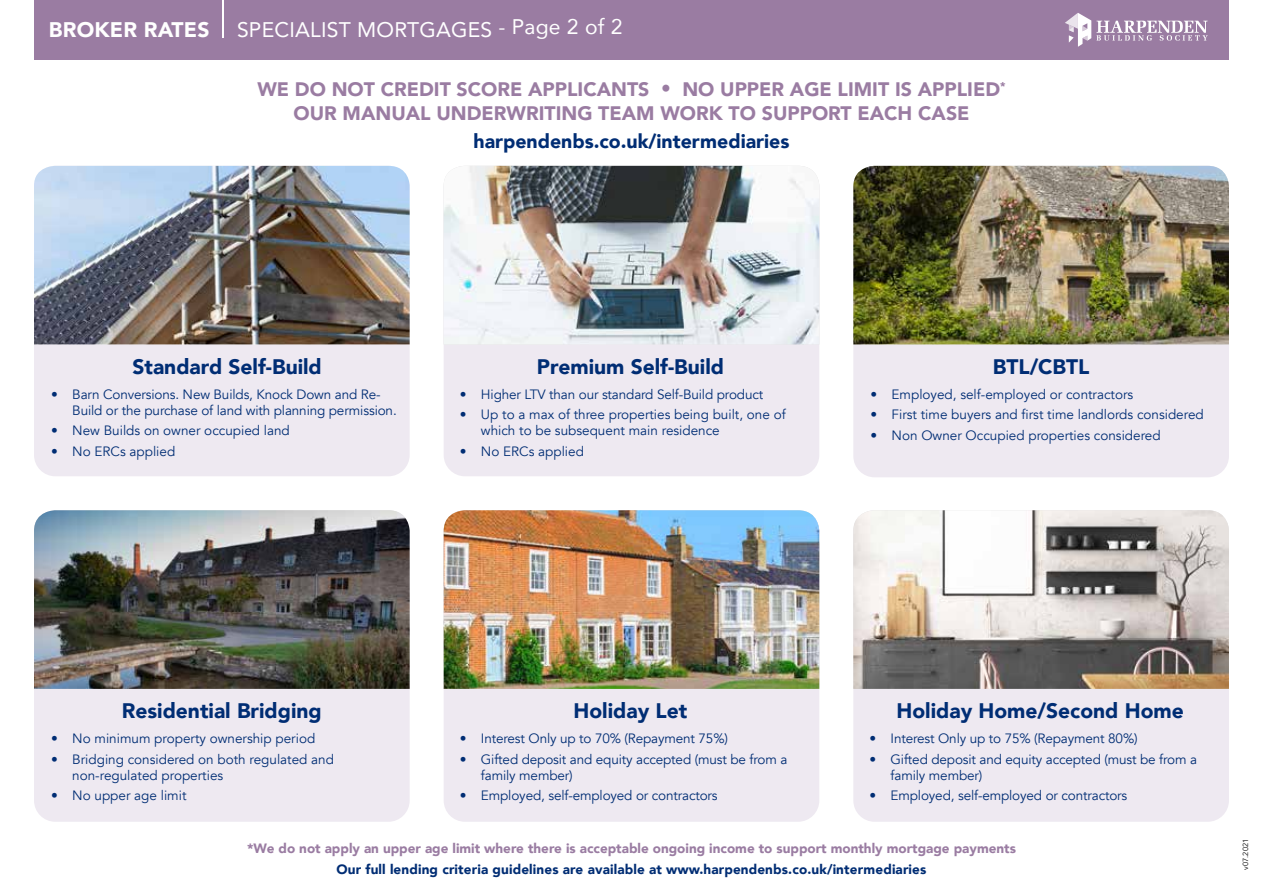
<style>
.page{position:relative;width:1263px;height:893px;background:#fff}
.page>*{position:absolute;margin:0;border:0;box-sizing:border-box;transform-origin:0 0}
.t1{font:21.15px "Avenir";letter-spacing:.01em;color:#fff}
.t2{font:900 21.15px "Avenir";letter-spacing:.01em;color:#fff}
.t3{font:900 21px "Avenir";color:#002d74}
.t4{font:900 19.5px/23.7px "Avenir";color:#9a7ca2;text-align:center}
.t5{font:900 19.5px "Avenir";color:#002d74}
.t6{font:13.5px/16.2px "Avenir";letter-spacing:-.01em;color:#002d74}
.t7{font:900 13.5px "Avenir";color:#9a7ca2}
.t8{font:900 13.5px "Avenir";letter-spacing:.01em;color:#002d74}
.t9{font:7.5px "Avenir";color:#000}
</style>
<div class="page">
<div style="left:34px;top:0;width:1195px;height:60px;background:#9a7ca2"></div>
<hr style="left:223px;top:0;width:1px;height:38px;background:#fff">
<svg style="left:1065px;top:13px;width:143px;height:34px"></svg>
<div style="left:34px;top:166px;width:376px;height:310px;background:#eee9f1;border-radius:21px"></div>
<div style="left:853px;top:166px;width:376px;height:311px;background:#eee9f1;border-radius:21px"></div>
<div style="left:34px;top:510px;width:376px;height:312px;background:#eee9f1;border-radius:21px"></div>
<div style="left:444px;top:166px;width:375px;height:310px;background:#eee9f1;border-radius:21px"></div>
<div style="left:444px;top:510px;width:375px;height:312px;background:#eee9f1;border-radius:21px"></div>
<div style="left:853px;top:510px;width:376px;height:312px;background:#eee9f1;border-radius:21px"></div>
<img style="left:853px;top:166px;width:376px;height:178px">
<img style="left:444px;top:166px;width:375px;height:178px">
<img style="left:34px;top:510px;width:376px;height:179px">
<img style="left:34px;top:166px;width:376px;height:178px">
<img style="left:444px;top:510px;width:375px;height:179px">
<img style="left:853px;top:510px;width:376px;height:179px">
<h1 class="t2" style="left:49px;top:11px;width:162px">BROKER RATES</h1>
<h1 class="t1" style="left:237px;top:13px;width:387px">SPECIALIST MORTGAGES - Page 2 of 2</h1>
<h3 class="t4" style="left:257px;top:77px;width:750px">WE DO NOT CREDIT SCORE APPLICANTS • NO UPPER AGE LIMIT IS APPLIED<sup>*<br></sup>OUR MANUAL UNDERWRITING TEAM WORK TO SUPPORT EACH CASE</h3>
<h3 class="t5" style="left:473px;top:124px;width:317px">harpendenbs.co.uk/intermediaries</h3>
<h2 class="t3" style="left:132px;top:349px;width:191px">Standard Self-Build</h2>
<p class="t6" style="left:72px;top:386px;width:326px;text-indent:-21px">• Barn Conversions. New Builds, Knock Down and Re-<br>Build or the purchase of land with planning permission.</p>
<p class="t6" style="left:51px;top:423px;width:240px">• New Builds on owner occupied land</p>
<p class="t6" style="left:51px;top:443px;width:126px">• No ERCs applied</p>
<h2 class="t3" style="left:537px;top:349px;width:189px">Premium Self-Build</h2>
<p class="t6" style="left:460px;top:386px;width:305px">• Higher LTV than our standard Self-Build product</p>
<p class="t6" style="left:481px;top:407px;width:306px;text-indent:-21px">• Up to a max of three properties being built, one of which to be subsequent main residence</p>
<p class="t6" style="left:460px;top:443px;width:126px">• No ERCs applied</p>
<h2 class="t3" style="left:993px;top:349px;width:98px">BTL/CBTL</h2>
<p class="t6" style="left:870px;top:386px;width:264px">• Employed, self-employed or contractors</p>
<p class="t6" style="left:870px;top:407px;width:335px">• First time buyers and first time landlords considered</p>
<p class="t6" style="left:870px;top:427px;width:292px">• Non Owner Occupied properties considered</p>
<h2 class="t3" style="left:122px;top:693px;width:201px">Residential Bridging</h2>
<p class="t6" style="left:51px;top:731px;width:266px">• No minimum property ownership period</p>
<p class="t6" style="left:72px;top:751px;width:263px;text-indent:-21px">• Bridging considered on both regulated and non-regulated properties</p>
<p class="t6" style="left:51px;top:788px;width:137px">• No upper age limit</p>
<h2 class="t3" style="left:573px;top:693px;width:115px">Holiday Let</h2>
<p class="t6" style="left:460px;top:731px;width:270px">• Interest Only up to 70% (Repayment 75%)</p>
<p class="t6" style="left:481px;top:751px;width:308px;text-indent:-21px">• Gifted deposit and equity accepted (must be from a family member)</p>
<p class="t6" style="left:460px;top:788px;width:259px">• Employed, self-employed or contractors</p>
<h2 class="t3" style="left:896px;top:693px;width:289px">Holiday Home/Second Home</h2>
<p class="t6" style="left:869px;top:731px;width:270px">• Interest Only up to 75% (Repayment 80%)</p>
<p class="t6" style="left:891px;top:751px;width:308px;text-indent:-21px">• Gifted deposit and equity accepted (must be from a family member)</p>
<p class="t6" style="left:869px;top:788px;width:259px">• Employed, self-employed or contractors</p>
<p class="t7" style="left:247px;top:836px;width:770px">*We do not apply an upper age limit where there is acceptable ongoing income to support monthly mortgage payments</p>
<p class="t8" style="left:337px;top:858px;width:591px">Our full lending criteria guidelines are available at www.harpendenbs.co.uk/intermediaries</p>
<p class="t9" style="left:1241px;top:870px;width:32px;rotate:-90deg">v07.2021</p>
</div>
